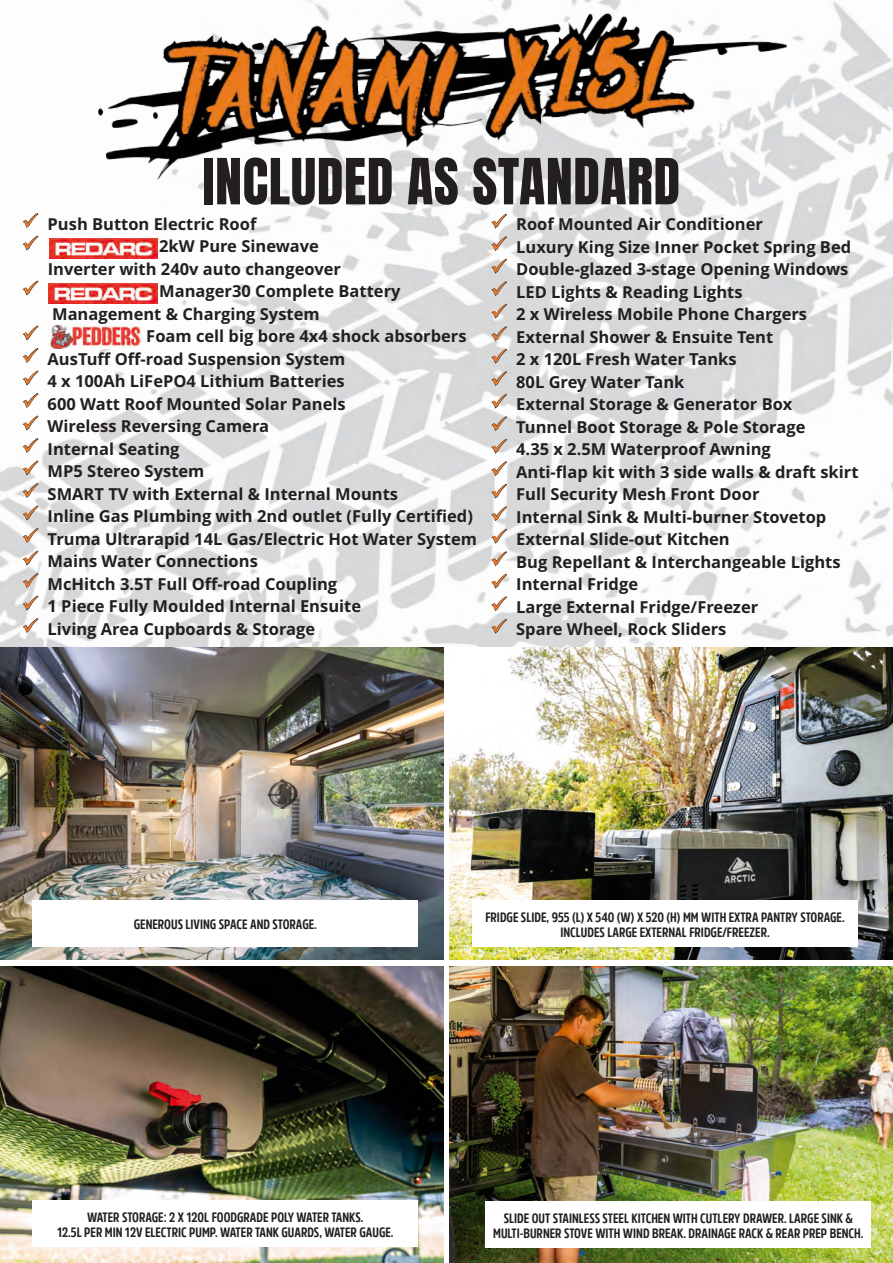
<style>
.page{position:relative;width:893px;height:1263px;background:#fff}
.page>*{position:absolute;margin:0;border:0;box-sizing:border-box;transform-origin:0 0}
.t1{font:54px "Anton";letter-spacing:.01em;color:#231f20}
.Standard_Inclusions{font:700 16.5px/22.5px "Open Sans";color:#231f20}
.Photo_Captions{font:700 13.5px "Amsi Pro Cond";color:#231f20}
.s1{color:#ee7825}
</style>
<div class="page">
<img style="left:0;top:1px;width:893px;height:668px">
<img style="left:73px;top:0;width:719px;height:194px">
<svg style="left:23px;top:213px;width:16px;height:15px"></svg>
<svg style="left:23px;top:348px;width:16px;height:15px"></svg>
<svg style="left:23px;top:370px;width:16px;height:15px"></svg>
<svg style="left:23px;top:393px;width:16px;height:15px"></svg>
<svg style="left:23px;top:415px;width:16px;height:15px"></svg>
<svg style="left:23px;top:438px;width:16px;height:15px"></svg>
<svg style="left:23px;top:460px;width:16px;height:15px"></svg>
<svg style="left:23px;top:483px;width:16px;height:15px"></svg>
<svg style="left:23px;top:505px;width:16px;height:15px"></svg>
<svg style="left:23px;top:528px;width:16px;height:15px"></svg>
<svg style="left:23px;top:550px;width:16px;height:15px"></svg>
<svg style="left:23px;top:573px;width:16px;height:15px"></svg>
<svg style="left:23px;top:595px;width:16px;height:15px"></svg>
<svg style="left:23px;top:618px;width:16px;height:15px"></svg>
<svg style="left:491px;top:213px;width:16px;height:15px"></svg>
<svg style="left:491px;top:236px;width:16px;height:15px"></svg>
<svg style="left:491px;top:258px;width:16px;height:15px"></svg>
<svg style="left:491px;top:281px;width:16px;height:15px"></svg>
<svg style="left:491px;top:303px;width:16px;height:15px"></svg>
<svg style="left:491px;top:326px;width:16px;height:15px"></svg>
<svg style="left:491px;top:348px;width:16px;height:15px"></svg>
<svg style="left:491px;top:371px;width:16px;height:15px"></svg>
<svg style="left:491px;top:393px;width:16px;height:15px"></svg>
<svg style="left:491px;top:416px;width:16px;height:15px"></svg>
<svg style="left:491px;top:438px;width:16px;height:15px"></svg>
<svg style="left:491px;top:461px;width:16px;height:15px"></svg>
<svg style="left:491px;top:483px;width:16px;height:15px"></svg>
<svg style="left:491px;top:506px;width:16px;height:15px"></svg>
<svg style="left:491px;top:528px;width:16px;height:15px"></svg>
<svg style="left:491px;top:551px;width:16px;height:15px"></svg>
<svg style="left:491px;top:573px;width:16px;height:15px"></svg>
<svg style="left:491px;top:596px;width:16px;height:15px"></svg>
<svg style="left:491px;top:618px;width:16px;height:15px"></svg>
<img style="left:0;top:648px;width:443px;height:312px">
<img style="left:450px;top:966px;width:443px;height:297px">
<div style="left:33px;top:900px;width:385px;height:47px;background:#fff"></div>
<img style="left:0;top:966px;width:443px;height:297px">
<img style="left:450px;top:648px;width:443px;height:312px">
<div style="left:472px;top:900px;width:386px;height:47px;background:#fff"></div>
<div style="left:486px;top:1201px;width:385px;height:47px;background:#fff"></div>
<div style="left:33px;top:1200px;width:385px;height:46px;background:#fff"></div>
<img style="left:49px;top:238px;width:109px;height:21px">
<img style="left:49px;top:283px;width:108px;height:21px">
<img style="left:49px;top:325px;width:94px;height:24px">
<svg style="left:23px;top:235px;width:16px;height:15px"></svg>
<svg style="left:23px;top:280px;width:16px;height:15px"></svg>
<svg style="left:23px;top:325px;width:16px;height:15px"></svg>
<h1 class="t1" style="left:202px;top:154px;width:479px">INCLUDED AS STANDARD</h1>
<p class="Standard_Inclusions" style="left:22px;top:212px;width:236px"><span class="s1">✓</span> Push Button Electric Roof</p>
<p class="Standard_Inclusions" style="left:48px;top:234px;width:295px;text-indent:111px">2kW Pure Sinewave<br>Inverter with 240v auto changeover</p>
<p class="Standard_Inclusions" style="left:52px;top:279px;width:350px;text-indent:107px">Manager30 Complete Battery<br>Management &amp; Charging System</p>
<p class="Standard_Inclusions" style="left:146px;top:324px;width:322px">Foam cell big bore 4x4 shock absorbers</p>
<p class="Standard_Inclusions" style="left:22px;top:347px;width:325px"><span class="s1">✓</span> AusTuff Off-road Suspension System</p>
<p class="Standard_Inclusions" style="left:22px;top:369px;width:324px"><span class="s1">✓</span> 4 x 100Ah LiFePO4 Lithium Batteries</p>
<p class="Standard_Inclusions" style="left:22px;top:392px;width:325px"><span class="s1">✓</span> 600 Watt Roof Mounted Solar Panels</p>
<p class="Standard_Inclusions" style="left:22px;top:414px;width:249px"><span class="s1">✓</span> Wireless Reversing Camera</p>
<p class="Standard_Inclusions" style="left:22px;top:437px;width:159px"><span class="s1">✓</span> Internal Seating</p>
<p class="Standard_Inclusions" style="left:22px;top:459px;width:184px"><span class="s1">✓</span> MP5 Stereo System</p>
<p class="Standard_Inclusions" style="left:22px;top:482px;width:377px"><span class="s1">✓</span> SMART TV with External &amp; Internal Mounts</p>
<p class="Standard_Inclusions" style="left:22px;top:504px;width:452px"><span class="s1">✓</span> Inline Gas Plumbing with 2nd outlet (Fully Certified)</p>
<p class="Standard_Inclusions" style="left:22px;top:527px;width:456px"><span class="s1">✓</span> Truma Ultrarapid 14L Gas/Electric Hot Water System</p>
<p class="Standard_Inclusions" style="left:22px;top:549px;width:237px"><span class="s1">✓</span> Mains Water Connections</p>
<p class="Standard_Inclusions" style="left:22px;top:572px;width:317px"><span class="s1">✓</span> McHitch 3.5T Full Off-road Coupling</p>
<p class="Standard_Inclusions" style="left:22px;top:594px;width:340px"><span class="s1">✓</span> 1 Piece Fully Moulded Internal Ensuite</p>
<p class="Standard_Inclusions" style="left:22px;top:617px;width:295px"><span class="s1">✓</span> Living Area Cupboards &amp; Storage</p>
<p class="Standard_Inclusions" style="left:491px;top:213px;width:274px"><span class="s1">✓</span> Roof Mounted Air Conditioner</p>
<p class="Standard_Inclusions" style="left:491px;top:235px;width:362px"><span class="s1">✓</span> Luxury King Size Inner Pocket Spring Bed</p>
<p class="Standard_Inclusions" style="left:491px;top:258px;width:359px"><span class="s1">✓</span> Double-glazed 3-stage Opening Windows</p>
<p class="Standard_Inclusions" style="left:491px;top:280px;width:253px"><span class="s1">✓</span> LED Lights &amp; Reading Lights</p>
<p class="Standard_Inclusions" style="left:491px;top:303px;width:318px"><span class="s1">✓</span> 2 x Wireless Mobile Phone Chargers</p>
<p class="Standard_Inclusions" style="left:491px;top:325px;width:284px"><span class="s1">✓</span> External Shower &amp; Ensuite Tent</p>
<p class="Standard_Inclusions" style="left:491px;top:348px;width:247px"><span class="s1">✓</span> 2 x 120L Fresh Water Tanks</p>
<p class="Standard_Inclusions" style="left:491px;top:370px;width:195px"><span class="s1">✓</span> 80L Grey Water Tank</p>
<p class="Standard_Inclusions" style="left:491px;top:393px;width:303px"><span class="s1">✓</span> External Storage &amp; Generator Box</p>
<p class="Standard_Inclusions" style="left:491px;top:415px;width:316px"><span class="s1">✓</span> Tunnel Boot Storage &amp; Pole Storage</p>
<p class="Standard_Inclusions" style="left:491px;top:438px;width:282px"><span class="s1">✓</span> 4.35 x 2.5M Waterproof Awning</p>
<p class="Standard_Inclusions" style="left:491px;top:460px;width:369px"><span class="s1">✓</span> Anti-flap kit with 3 side walls &amp; draft skirt</p>
<p class="Standard_Inclusions" style="left:491px;top:483px;width:270px"><span class="s1">✓</span> Full Security Mesh Front Door</p>
<p class="Standard_Inclusions" style="left:491px;top:505px;width:337px"><span class="s1">✓</span> Internal Sink &amp; Multi-burner Stovetop</p>
<p class="Standard_Inclusions" style="left:491px;top:528px;width:241px"><span class="s1">✓</span> External Slide-out Kitchen</p>
<p class="Standard_Inclusions" style="left:491px;top:550px;width:351px"><span class="s1">✓</span> Bug Repellant &amp; Interchangeable Lights</p>
<p class="Standard_Inclusions" style="left:491px;top:573px;width:149px"><span class="s1">✓</span> Internal Fridge</p>
<p class="Standard_Inclusions" style="left:491px;top:595px;width:269px"><span class="s1">✓</span> Large External Fridge/Freezer</p>
<p class="Standard_Inclusions" style="left:491px;top:618px;width:237px"><span class="s1">✓</span> Spare Wheel, Rock Sliders</p>
<p class="Photo_Captions" style="left:134px;top:915px;width:185px">GENEROUS LIVING SPACE AND STORAGE.</p>
<p class="Photo_Captions" style="left:485px;top:908px;width:361px">FRIDGE SLIDE, 955 (L) X 540 (W) X 520 (H) MM WITH EXTRA PANTRY STORAGE.</p>
<p class="Photo_Captions" style="left:560px;top:923px;width:211px">INCLUDES LARGE EXTERNAL FRIDGE/FREEZER.</p>
<p class="Photo_Captions" style="left:87px;top:1207px;width:278px">WATER STORAGE: 2 X 120L FOODGRADE POLY WATER TANKS.</p>
<p class="Photo_Captions" style="left:57px;top:1222px;width:338px">12.5L PER MIN 12V ELECTRIC PUMP. WATER TANK GUARDS, WATER GAUGE.</p>
<p class="Photo_Captions" style="left:504px;top:1209px;width:351px">SLIDE OUT STAINLESS STEEL KITCHEN WITH CUTLERY DRAWER. LARGE SINK &amp;</p>
<p class="Photo_Captions" style="left:493px;top:1224px;width:372px">MULTI-BURNER STOVE WITH WIND BREAK. DRAINAGE RACK &amp; REAR PREP BENCH.</p>
</div>
